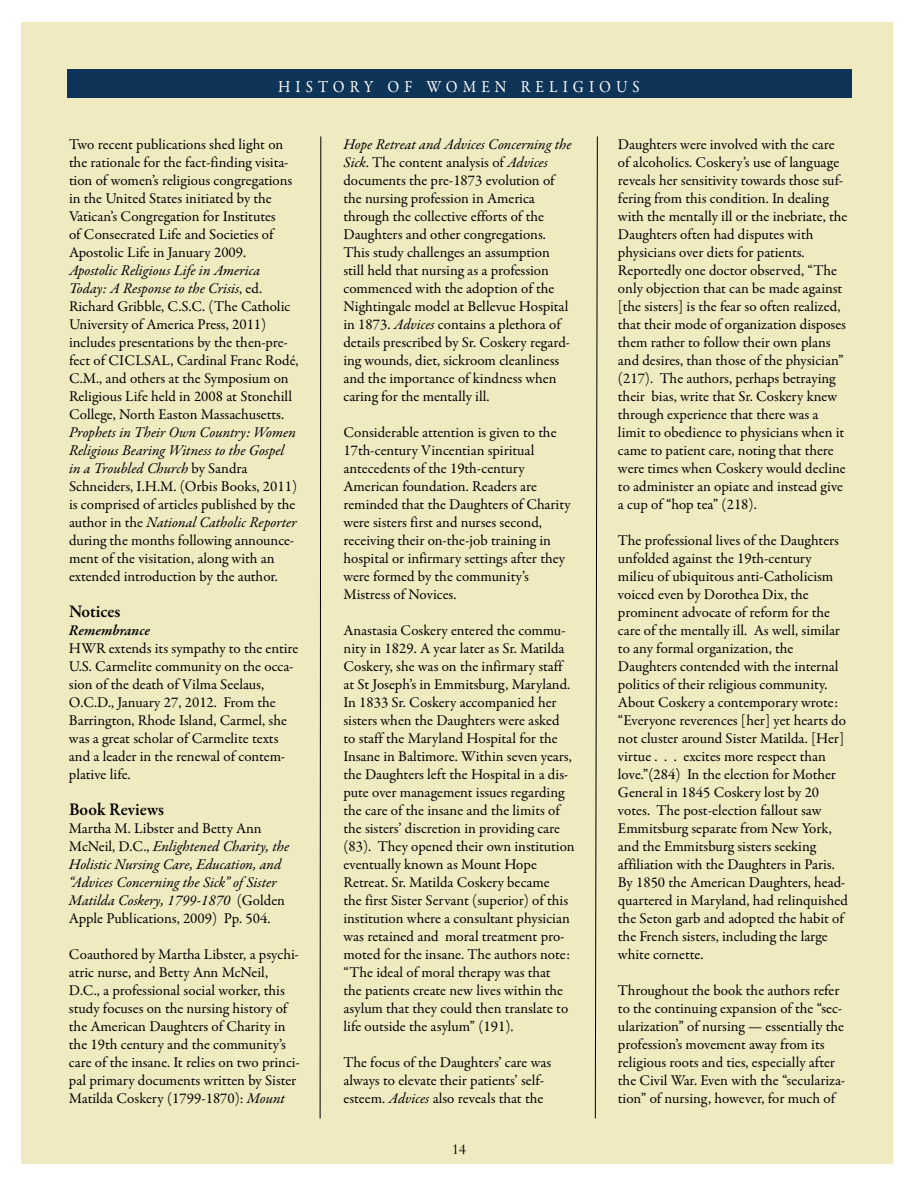
<style>
.page{position:relative;width:915px;height:1185px;background:#fff}
.page>*{position:absolute;margin:0;border:0;box-sizing:border-box;transform-origin:0 0}
.t1{font:600 18px "Garamond Premr Pro";color:#000;scale:.95 1}
.t2{font:16.8px "Garamond Premr Pro";letter-spacing:.335em;color:#fff;scale:.9 1}
.t3{font:15px/18px "Garamond Premr Pro";letter-spacing:-.005em;color:#000}
.t4{font:italic 15px/18px "Garamond Premr Pro";letter-spacing:-.005em;color:#000}
.t5{font:italic 600 15px "Garamond Premr Pro";color:#000}
.t6{font:15px "Bembo";color:#000}
.s1{font-style:italic}
.s2{font-style:normal}
</style>
<div class="page">
<div style="left:21px;top:22px;width:872px;height:1142px;background:#efeac0"></div>
<svg style="left:319px;top:136px;width:3px;height:983px"></svg>
<svg style="left:595px;top:136px;width:3px;height:983px"></svg>
<div style="left:68px;top:69px;width:784px;height:29px;background:#0e3457"></div>
<p class="t2" style="left:278px;top:80px;width:403px">HISTORY OF WOMEN RELIGIOUS</p>
<p class="t3" style="left:69px;top:136px;width:225px">Two recent publications shed light on the rationale for the fact-finding visita&shy;tion of women’s religious congregations in the United States initiated by the Vatican’s Congregation for Institutes<br>of Consecrated Life and Societies of Apostolic Life in January 2009.</p>
<p class="t3" style="left:69px;top:262px;width:231px"><span class="s1">Apostolic Religious Life in America Today: A Response to the Crisis</span>, ed.<br>Richard Gribble, C.S.C. (The Catholic University of America Press, 2011) includes presentations by the then-pre&shy;fect of CICLSAL, Cardinal Franc Rodé, C.M., and others at the Symposium on Religious Life held in 2008 at Stonehill College, North Easton Massachusetts.</p>
<p class="t3" style="left:69px;top:424px;width:230px"><span class="s1">Prophets in Their Own Country: Women Religious Bearing Witness to the Gospel in a Troubled Church</span> by Sandra Schneiders, I.H.M. (Orbis Books, 2011) is comprised of articles published by the author in the <span class="s1">National Catholic Reporter </span>during the months following announce&shy;ment of the visitation, along with an extended introduction by the author.</p>
<p class="t1" style="left:69px;top:604px;width:56px">Notices</p>
<p class="t5" style="left:69px;top:624px;width:83px">Remembrance</p>
<p class="t3" style="left:69px;top:640px;width:231px">HWR extends its sympathy to the entire U.S. Carmelite community on the occa&shy;sion of the death of Vilma Seelaus, O.C.D., January 27, 2012. From the Barrington, Rhode Island, Carmel, she was a great scholar of Carmelite texts and a leader in the renewal of contem&shy;plative life.</p>
<p class="t1" style="left:69px;top:802px;width:102px">Book Reviews</p>
<p class="t4" style="left:69px;top:820px;width:222px"><span class="s2">Martha M. Libster and Betty Ann McNeil, D.C.,</span> Enlightened Charity, the Holistic Nursing Care, Education, and “Advices Concerning the Sick” of Sister Matilda Coskery, 1799-1870 <span class="s2">(Golden Apple Publications, 2009) Pp. 504.</span></p>
<p class="t3" style="left:69px;top:946px;width:232px">Coauthored by Martha Libster, a psychi&shy;atric nurse, and Betty Ann McNeil, D.C., a professional social worker, this study focuses on the nursing history of the American Daughters of Charity in the 19th century and the community’s care of the insane. It relies on two princi&shy;pal primary documents written by Sister Matilda Coskery (1799-1870): <span class="s1">Mount</span></p>
<p class="t3" style="left:343px;top:136px;width:230px"><span class="s1">Hope Retreat and Advices Concerning the Sick</span>. The content analysis of <span class="s1">Advices </span>documents the pre-1873 evolution of the nursing profession in America through the collective efforts of the Daughters and other congregations.<br>This study challenges an assumption still held that nursing as a profession commenced with the adoption of the Nightingale model at Bellevue Hospital in 1873. <span class="s1">Advices</span> contains a plethora of details prescribed by Sr. Coskery regard&shy;ing wounds, diet, sickroom cleanliness and the importance of kindness when caring for the mentally ill.</p>
<p class="t3" style="left:343px;top:424px;width:229px">Considerable attention is given to the 17th-century Vincentian spiritual antecedents of the 19th-century American foundation. Readers are reminded that the Daughters of Charity were sisters first and nurses second, receiving their on-the-job training in hospital or infirmary settings after they were formed by the community’s Mistress of Novices.</p>
<p class="t3" style="left:343px;top:622px;width:233px">Anastasia Coskery entered the commu&shy;nity in 1829. A year later as Sr. Matilda Coskery, she was on the infirmary staff at St Joseph’s in Emmitsburg, Maryland.<br>In 1833 Sr. Coskery accompanied her sisters when the Daughters were asked to staff the Maryland Hospital for the Insane in Baltimore. Within seven years, the Daughters left the Hospital in a dis&shy;pute over management issues regarding the care of the insane and the limits of the sisters’ discretion in providing care (83). They opened their own institution eventually known as Mount Hope Retreat. Sr. Matilda Coskery became<br>the first Sister Servant (superior) of this institution where a consultant physician was retained and moral treatment pro&shy;moted for the insane. The authors note: “The ideal of moral therapy was that<br>the patients create new lives within the asylum that they could then translate to life outside the asylum” (191).</p>
<p class="t3" style="left:343px;top:1054px;width:209px">The focus of the Daughters’ care was always to elevate their patients’ self&shy;esteem. <span class="s1">Advices</span> also reveals that the</p>
<p class="t6" style="left:452px;top:1144px;width:16px">14</p>
<p class="t3" style="left:618px;top:136px;width:231px">Daughters were involved with the care of alcoholics. Coskery’s use of language reveals her sensitivity towards those suf&shy;fering from this condition. In dealing with the mentally ill or the inebriate, the Daughters often had disputes with physicians over diets for patients.<br>Reportedly one doctor observed, “The only objection that can be made against [the sisters] is the fear so often realized, that their mode of organization disposes them rather to follow their own plans and desires, than those of the physician” (217). The authors, perhaps betraying their bias, write that Sr. Coskery knew through experience that there was a limit to obedience to physicians when it came to patient care, noting that there were times when Coskery would decline to administer an opiate and instead give a cup of “hop tea” (218).</p>
<p class="t3" style="left:618px;top:532px;width:232px">The professional lives of the Daughters unfolded against the 19th-century milieu of ubiquitous anti-Catholicism voiced even by Dorothea Dix, the prominent advocate of reform for the care of the mentally ill. As well, similar to any formal organization, the Daughters contended with the internal politics of their religious community.<br>About Coskery a contemporary wrote: “Everyone reverences [her] yet hearts do not cluster around Sister Matilda. [Her] virtue . . . excites more respect than love.”(284) In the election for Mother General in 1845 Coskery lost by 20 votes. The post-election fallout saw Emmitsburg separate from New York, and the Emmitsburg sisters seeking affiliation with the Daughters in Paris.<br>By 1850 the American Daughters, head&shy;quartered in Maryland, had relinquished the Seton garb and adopted the habit of the French sisters, including the large white cornette.</p>
<p class="t3" style="left:618px;top:982px;width:229px">Throughout the book the authors refer to the continuing expansion of the “sec&shy;ularization” of nursing — essentially the profession’s movement away from its religious roots and ties, especially after the Civil War. Even with the “seculariza&shy;tion” of nursing, however, for much of</p>
</div>
